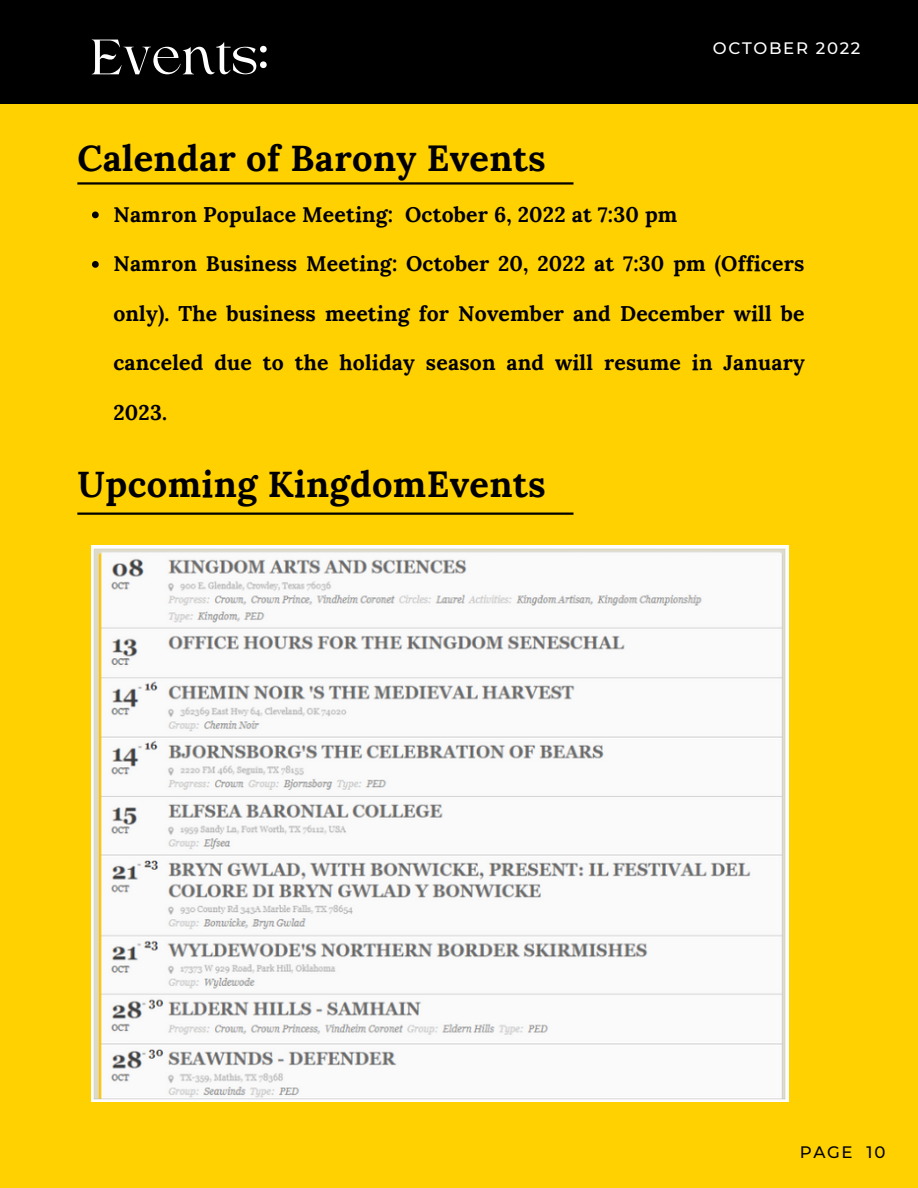
<style>
.page{position:relative;width:918px;height:1188px;background:#ffd100}
.page>*{position:absolute;margin:0;border:0;box-sizing:border-box;transform-origin:0 0}
.t1{font:50.85px "Higuen";letter-spacing:.01em;color:#fff}
.t2{font:700 36.3px "Lora";letter-spacing:.01em;color:#000}
.t3{font:700 21.15px "Lora";letter-spacing:.01em;color:#000}
.t4{font:500 16.5px "Montserrat";letter-spacing:.1em;color:#fff}
.t5{font:500 16.5px "Montserrat";letter-spacing:.1em;color:#000}
</style>
<div class="page">
<div style="left:0;top:0;width:918px;height:103px;background:#000"></div>
<svg style="left:92px;top:212px;width:7px;height:6px"></svg>
<svg style="left:92px;top:261px;width:7px;height:7px"></svg>
<hr style="left:77px;top:182px;width:496px;height:3px;background:#000">
<hr style="left:77px;top:513px;width:496px;height:2px;background:#000">
<img style="left:92px;top:546px;width:696px;height:556px">
<h1 class="t1" style="left:92px;top:36px;width:178px">Events:</h1>
<h2 class="t2" style="left:77px;top:134px;width:470px">Calendar of Barony Events</h2>
<p class="t4" style="left:713px;top:38px;width:149px">OCTOBER 2022</p>
<p class="t3" style="left:113px;top:200px;width:566px">Namron Populace Meeting: October 6, 2022 at 7:30 pm</p>
<p class="t3" style="left:113px;top:250px;width:692px">Namron Business Meeting: October 20, 2022 at 7:30 pm (Officers</p>
<p class="t3" style="left:113px;top:299px;width:693px">only). The business meeting for November and December will be</p>
<p class="t3" style="left:113px;top:349px;width:693px">canceled due to the holiday season and will resume in January</p>
<p class="t3" style="left:113px;top:398px;width:55px">2023.</p>
<h2 class="t2" style="left:78px;top:460px;width:470px">Upcoming KingdomEvents</h2>
<p class="t5" style="left:800px;top:1142px;width:87px">PAGE 10</p>
</div>
